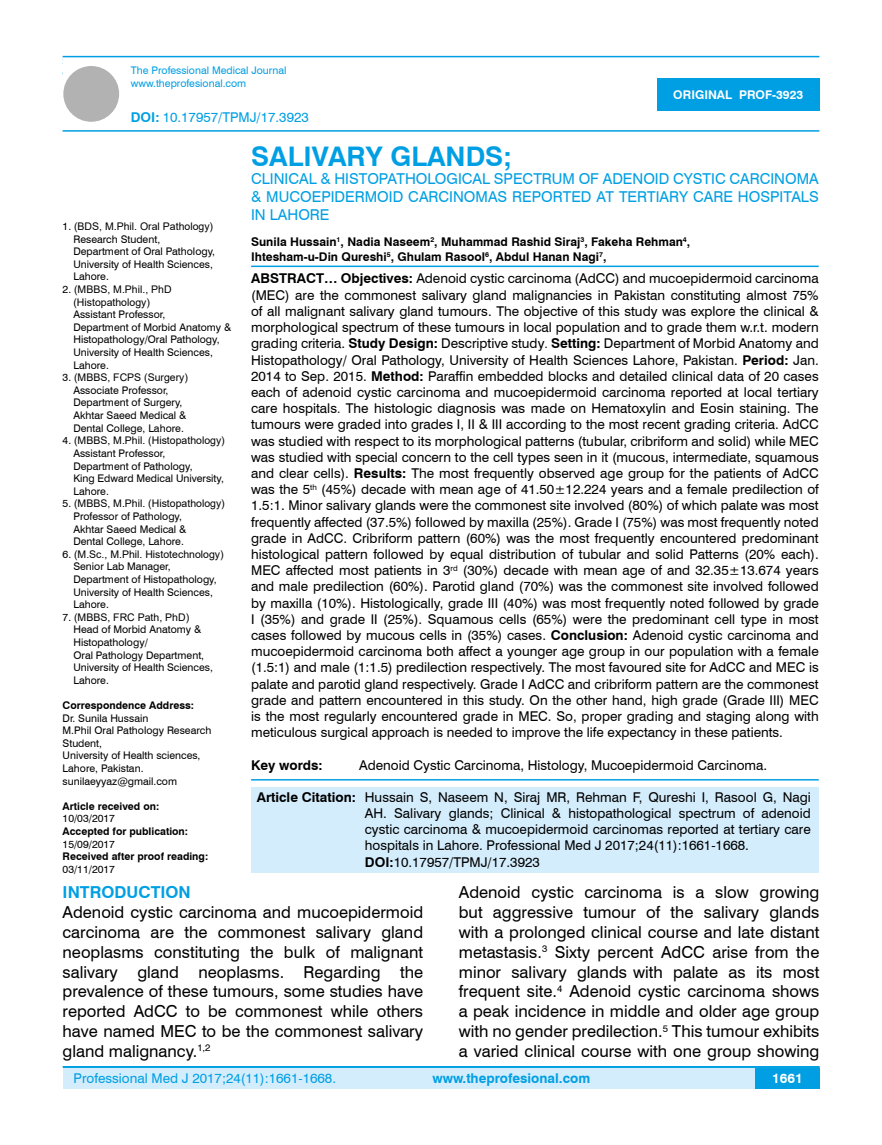
<style>
.page{position:relative;width:882px;height:1145px;background:#fff}
.page>*{position:absolute;margin:0;border:0;box-sizing:border-box;transform-origin:0 0}
.t1{font:700 27px "Swiss 721 BT";color:#009fe3}
.t2{font:16.5px/19.8px "Swiss 721 BT";color:#000;text-align:justify}
.t3{font:700 16.5px "Swiss 721 BT";color:#009fe3}
.t4{font:15px/18px "Swiss 721 BT";color:#009fe3;text-align:justify}
.t5{font:13.5px/16.2px "Swiss 721 BT";color:#000;text-align:justify}
.t6{font:13.5px "Swiss 721 BT";color:#009fe3}
.t7{font:700 13.5px "Swiss 721 BT";color:#009fe3}
.t8{font:700 13.5px "Swiss 721 BT";color:#000}
.t9{font:700 13.5px "Swiss 721 BT";color:#fff}
.t10{font:700 12px/14.4px "Swiss 721 BT";color:#000}
.t11{font:700 12px "Swiss 721 BT";color:#fff}
.t12{font:10.5px/12.6px "Swiss 721 BT";color:#000}
.t13{font:10.5px/12.6px "Arial";color:#000}
.t14{font:700 10.5px "Swiss 721 BT";color:#000}
.t15{font:10.5px/12.6px "Swiss 721 BT";color:#009fe3}
.s1{font-weight:700}
.s2{font-family:"Swiss 721 BT"}
.s3{font-family:"Times New Roman"}
</style>
<div class="page">
<div style="left:63px;top:1067px;width:756px;height:21px;background:#d4edfc"></div>
<hr style="left:63px;top:1066px;width:756px;height:2px;background:#009fe3">
<div style="left:754px;top:1068px;width:65px;height:20px;background:#009fe3"></div>
<hr style="left:63px;top:56px;width:756px;height:1px;background:#009fe3">
<hr style="left:63px;top:130px;width:756px;height:2px;background:#009fe3">
<div style="left:63px;top:66px;width:56px;height:56px;background:#b3b2b2;border-radius:50%"></div>
<div style="left:657px;top:78px;width:162px;height:33px;background:#009fe3"></div>
<hr style="left:251px;top:265px;width:567px;height:2px;background:#009fe3">
<hr style="left:251px;top:779px;width:567px;height:1px;background:#009fe3">
<div style="left:251px;top:787px;width:567px;height:86px;background:#d4edfc"></div>
<p class="t15" style="left:131px;top:64px;width:157px">The Professional Medical Journal www.theprofesional.com</p>
<p class="t6" style="left:131px;top:108px;width:179px"><span class="s1">DOI:</span> 10.17957/TPMJ/17.3923</p>
<p class="t11" style="left:673px;top:87px;width:131px">ORIGINAL PROF-3923</p>
<p class="t13" style="left:63px;top:220px;width:152px"><span class="s2">1.</span> (BDS, M.Phil. Oral Pathology)</p>
<p class="t12" style="left:73px;top:232px;width:143px">Research Student,<br>Department of Oral Pathology,<br>University of Health Sciences,<br>Lahore.</p>
<p class="t13" style="left:73px;top:283px;width:100px;text-indent:-11px"><span class="s2">2.</span> (MBBS, M.Phil., PhD (Histopathology)</p>
<p class="t12" style="left:73px;top:308px;width:159px">Assistant Professor,<br>Department of Morbid Anatomy &amp;<br>Histopathology/Oral Pathology,<br>University of Health Sciences,<br>Lahore.</p>
<p class="t13" style="left:63px;top:371px;width:127px"><span class="s2">3.</span> (MBBS, FCPS (Surgery)</p>
<p class="t12" style="left:73px;top:383px;width:114px">Associate Professor,<br>Department of Surgery,<br>Akhtar Saeed Medical &amp;<br>Dental College, Lahore.</p>
<p class="t13" style="left:63px;top:434px;width:164px"><span class="s2">4.</span> (MBBS, M.Phil. (Histopathology)</p>
<p class="t12" style="left:73px;top:446px;width:152px">Assistant Professor,<br>Department of Pathology,<br>King Edward Medical University,<br>Lahore.</p>
<p class="t13" style="left:63px;top:497px;width:164px"><span class="s2">5.</span> (MBBS, M.Phil. (Histopathology)</p>
<p class="t12" style="left:73px;top:509px;width:114px">Professor of Pathology,<br>Akhtar Saeed Medical &amp;<br>Dental College, Lahore.</p>
<p class="t13" style="left:63px;top:547px;width:162px"><span class="s2">6.</span> (M.Sc., M.Phil. Histotechnology)</p>
<p class="t12" style="left:73px;top:560px;width:145px">Senior Lab Manager,<br>Department of Histopathology,<br>University of Health Sciences,<br>Lahore.</p>
<p class="t13" style="left:63px;top:610px;width:128px"><span class="s2">7.</span> (MBBS, FRC Path, PhD)</p>
<p class="t12" style="left:73px;top:623px;width:141px">Head of Morbid Anatomy &amp;<br>Histopathology/<br>Oral Pathology Department,<br>University of Health Sciences,<br>Lahore.</p>
<p class="t14" style="left:63px;top:698px;width:133px">Correspondence Address:</p>
<p class="t12" style="left:63px;top:711px;width:150px">Dr. Sunila Hussain<br>M.Phil Oral Pathology Research<br>Student,<br>University of Health sciences,<br>Lahore, Pakistan. sunilaeyyaz@gmail.com</p>
<p class="t14" style="left:63px;top:799px;width:98px">Article received on:</p>
<p class="t12" style="left:63px;top:812px;width:54px">10/03/2017</p>
<p class="t14" style="left:63px;top:824px;width:127px">Accepted for publication:</p>
<p class="t12" style="left:63px;top:837px;width:54px">15/09/2017</p>
<p class="t14" style="left:63px;top:849px;width:147px">Received after proof reading:</p>
<p class="t12" style="left:63px;top:862px;width:54px">03/11/2017</p>
<h1 class="t1" style="left:251px;top:137px;width:262px">SALIVARY GLANDS;</h1>
<p class="t4" style="left:251px;top:169px;width:568px">CLINICAL &amp; HISTOPATHOLOGICAL SPECTRUM OF ADENOID CYSTIC CARCINOMA &amp; MUCOEPIDERMOID CARCINOMAS REPORTED AT TERTIARY CARE HOSPITALS IN LAHORE</p>
<p class="t10" style="left:251px;top:234px;width:440px">Sunila Hussain<sup>1</sup>, Nadia Naseem<sup>2</sup>, Muhammad Rashid Siraj<sup>3</sup>, Fakeha Rehman<sup>4</sup>,<br>Ihtesham-u-Din Qureshi<sup>5</sup>, Ghulam Rasool<sup>6</sup>, Abdul Hanan Nagi<sup>7</sup>,</p>
<p class="t5" style="left:251px;top:270px;width:569px"><span class="s1">ABSTRACT… Objectives:</span> Adenoid cystic carcinoma (AdCC) and mucoepidermoid carcinoma (MEC) are the commonest salivary gland malignancies in Pakistan constituting almost 75% of all malignant salivary gland tumours. The objective of this study was explore the clinical &amp; morphological spectrum of these tumours in local population and to grade them w.r.t. modern grading criteria. <span class="s1">Study Design:</span> Descriptive study<span class="s3">.</span> <span class="s1">Setting:</span> Department of Morbid Anatomy and Histopathology/ Oral Pathology, University of Health Sciences Lahore, Pakistan. <span class="s1">Period:</span> Jan.<br>2014 to Sep. 2015. <span class="s1">Method:</span> Paraffin embedded blocks and detailed clinical data of 20 cases each of adenoid cystic carcinoma and mucoepidermoid carcinoma reported at local tertiary care hospitals<span class="s3">.</span> The histologic diagnosis was made on Hematoxylin and Eosin staining. The tumours were graded into grades I, II &amp; III according to the most recent grading criteria. AdCC was studied with respect to its morphological patterns (tubular, cribriform and solid) while MEC was studied with special concern to the cell types seen in it (mucous, intermediate, squamous and clear cells). <span class="s1">Results:</span> The most frequently observed age group for the patients of AdCC was the 5<sup>th</sup> (45%) decade with mean age of 41.50±12.224 years and a female predilection of 1.5:1. Minor salivary glands were the commonest site involved (80%) of which palate was most frequently affected (37.5%) followed by maxilla (25%). Grade I (75%) was most frequently noted grade in AdCC. Cribriform pattern (60%) was the most frequently encountered predominant histological pattern followed by equal distribution of tubular and solid Patterns (20% each).<br>MEC affected most patients in 3<sup>rd</sup> (30%) decade with mean age of and 32.35±13.674 years and male predilection (60%). Parotid gland (70%) was the commonest site involved followed by maxilla (10%). Histologically, grade III (40%) was most frequently noted followed by grade I (35%) and grade II (25%). Squamous cells (65%) were the predominant cell type in most cases followed by mucous cells in (35%) cases. <span class="s1">Conclusion:</span> Adenoid cystic carcinoma and mucoepidermoid carcinoma both affect a younger age group in our population with a female (1.5:1) and male (1:1.5) predilection respectively. The most favoured site for AdCC and MEC is palate and parotid gland respectively. Grade I AdCC and cribriform pattern are the commonest grade and pattern encountered in this study. On the other hand, high grade (Grade III) MEC is the most regularly encountered grade in MEC. So, proper grading and staging along with meticulous surgical approach is needed to improve the life expectancy in these patients.</p>
<p class="t8" style="left:251px;top:755px;width:73px">Key words:</p>
<p class="t5" style="left:359px;top:756px;width:409px">Adenoid Cystic Carcinoma, Histology, Mucoepidermoid Carcinoma.</p>
<p class="t5" style="left:364px;top:788px;width:447px;text-align:left;text-indent:-108px"><span class="s1">Article Citation:</span> Hussain S, Naseem N, Siraj MR, Rehman F, Qureshi I, Rasool G, Nagi AH. Salivary glands; Clinical &amp; histopathological spectrum of adenoid cystic carcinoma &amp; mucoepidermoid carcinomas reported at tertiary care hospitals in Lahore. Professional Med J 2017;24(11):1661-1668.<br><span class="s1">DOI:</span>10.17957/TPMJ/17.3923</p>
<p class="t3" style="left:63px;top:881px;width:130px">INTRODUCTION</p>
<p class="t2" style="left:63px;top:901px;width:362px">Adenoid cystic carcinoma and mucoepidermoid carcinoma are the commonest salivary gland neoplasms constituting the bulk of malignant salivary gland neoplasms. Regarding the prevalence of these tumours, some studies have reported AdCC to be commonest while others have named MEC to be the commonest salivary gland malignancy.<sup>1,2</sup></p>
<p class="t2" style="left:458px;top:882px;width:362px">Adenoid cystic carcinoma is a slow growing but aggressive tumour of the salivary glands with a prolonged clinical course and late distant metastasis.<sup>3</sup> Sixty percent AdCC arise from the minor salivary glands with palate as its most frequent site.<sup>4</sup> Adenoid cystic carcinoma shows a peak incidence in middle and older age group with no gender predilection.<sup>5</sup> This tumour exhibits a varied clinical course with one group showing</p>
<p class="t6" style="left:74px;top:1069px;width:264px">Professional Med J 2017;24(11):1661-1668.</p>
<p class="t7" style="left:432px;top:1069px;width:159px">www.theprofesional.com</p>
<p class="t9" style="left:771px;top:1069px;width:32px">1661</p>
</div>
